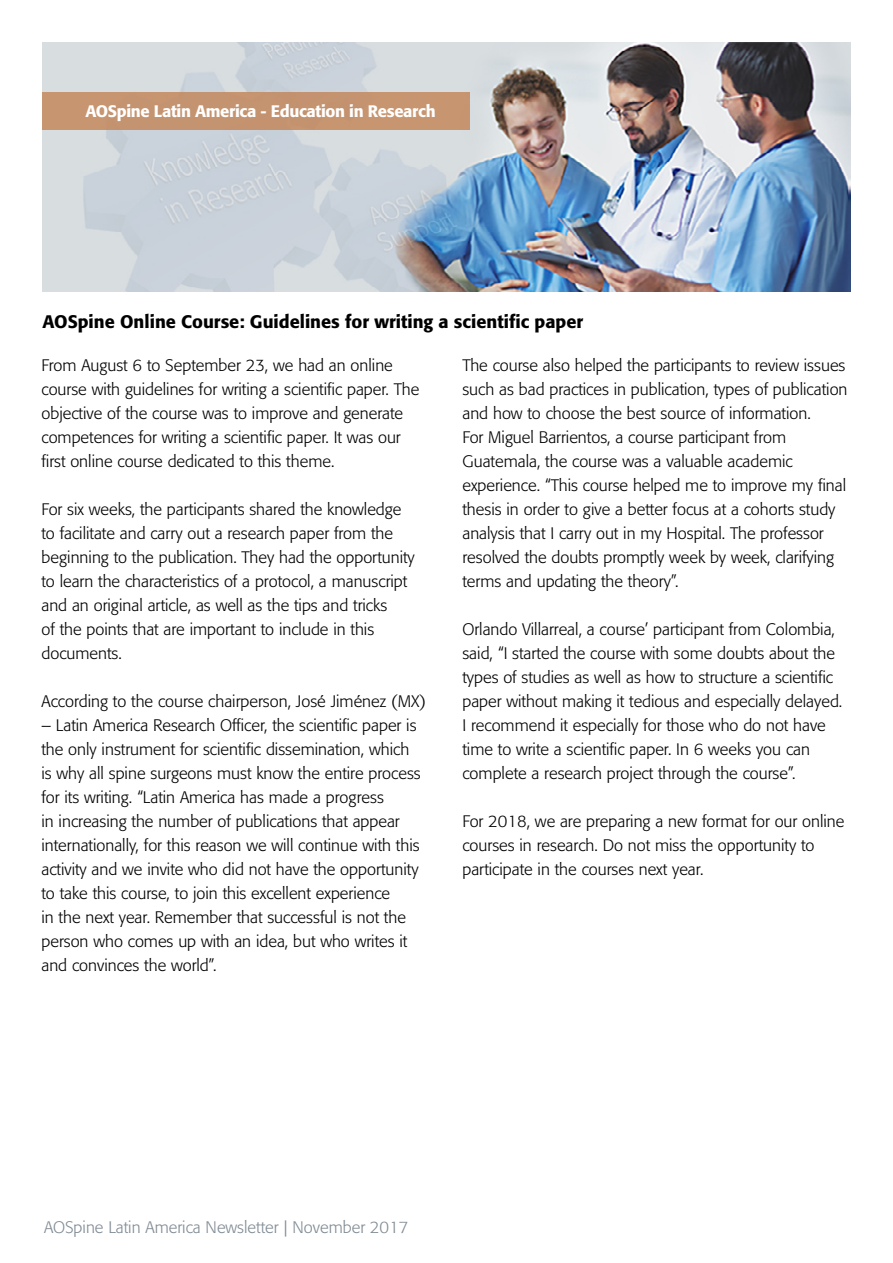
<style>
.page{position:relative;width:893px;height:1263px;background:#fff}
.page>*{position:absolute;margin:0;border:0;box-sizing:border-box;transform-origin:0 0}
.t1{font:500 18px "Formata BQ";color:#000}
.t2{font:300 16.5px/24px "Formata BQ";color:#000}
.t3{font:300 16.5px "Formata BQ";color:#808b94}
.t4{font:500 16.5px "Formata BQ";letter-spacing:-.02em;color:#fff}
</style>
<div class="page">
<img style="left:43px;top:43px;width:807px;height:248px">
<div style="left:43px;top:92px;width:427px;height:38px;background:#c49370"></div>
<p class="t4" style="left:85px;top:101px;width:352px">AOSpine Latin America - Education in Research</p>
<p class="t1" style="left:43px;top:311px;width:542px">AOSpine Online Course: Guidelines for writing a scientific paper</p>
<p class="t2" style="left:41px;top:353px;width:379px">From August 6 to September 23, we had an online course with guidelines for writing a scientific paper. The objective of the course was to improve and generate competences for writing a scientific paper. It was our first online course dedicated to this theme.</p>
<p class="t2" style="left:41px;top:497px;width:375px">For six weeks, the participants shared the knowledge to facilitate and carry out a research paper from the beginning to the publication. They had the opportunity to learn the characteristics of a protocol, a manuscript and an original article, as well as the tips and tricks<br>of the points that are important to include in this documents.</p>
<p class="t2" style="left:41px;top:689px;width:386px">According to the course chairperson, José Jiménez (MX)</p>
<p class="t2" style="left:41px;top:713px;width:381px">– Latin America Research Officer, the scientific paper is the only instrument for scientific dissemination, which is why all spine surgeons must know the entire process for its writing. “Latin America has made a progress<br>in increasing the number of publications that appear internationally, for this reason we will continue with this activity and we invite who did not have the opportunity to take this course, to join this excellent experience<br>in the next year. Remember that successful is not the person who comes up with an idea, but who writes it and convinces the world”.</p>
<p class="t2" style="left:462px;top:353px;width:387px">The course also helped the participants to review issues such as bad practices in publication, types of publication and how to choose the best source of information.<br>For Miguel Barrientos, a course participant from Guatemala, the course was a valuable academic experience. “This course helped me to improve my final thesis in order to give a better focus at a cohorts study analysis that I carry out in my Hospital. The professor resolved the doubts promptly week by week, clarifying terms and updating the theory”.</p>
<p class="t2" style="left:462px;top:617px;width:381px">Orlando Villarreal, a course’ participant from Colombia, said, “I started the course with some doubts about the types of studies as well as how to structure a scientific paper without making it tedious and especially delayed.<br>I recommend it especially for those who do not have time to write a scientific paper. In 6 weeks you can complete a research project through the course”.</p>
<p class="t2" style="left:462px;top:809px;width:384px">For 2018, we are preparing a new format for our online courses in research. Do not miss the opportunity to participate in the courses next year.</p>
<p class="t3" style="left:44px;top:1217px;width:366px">AOSpine Latin America Newsletter | November 2017</p>
</div>
